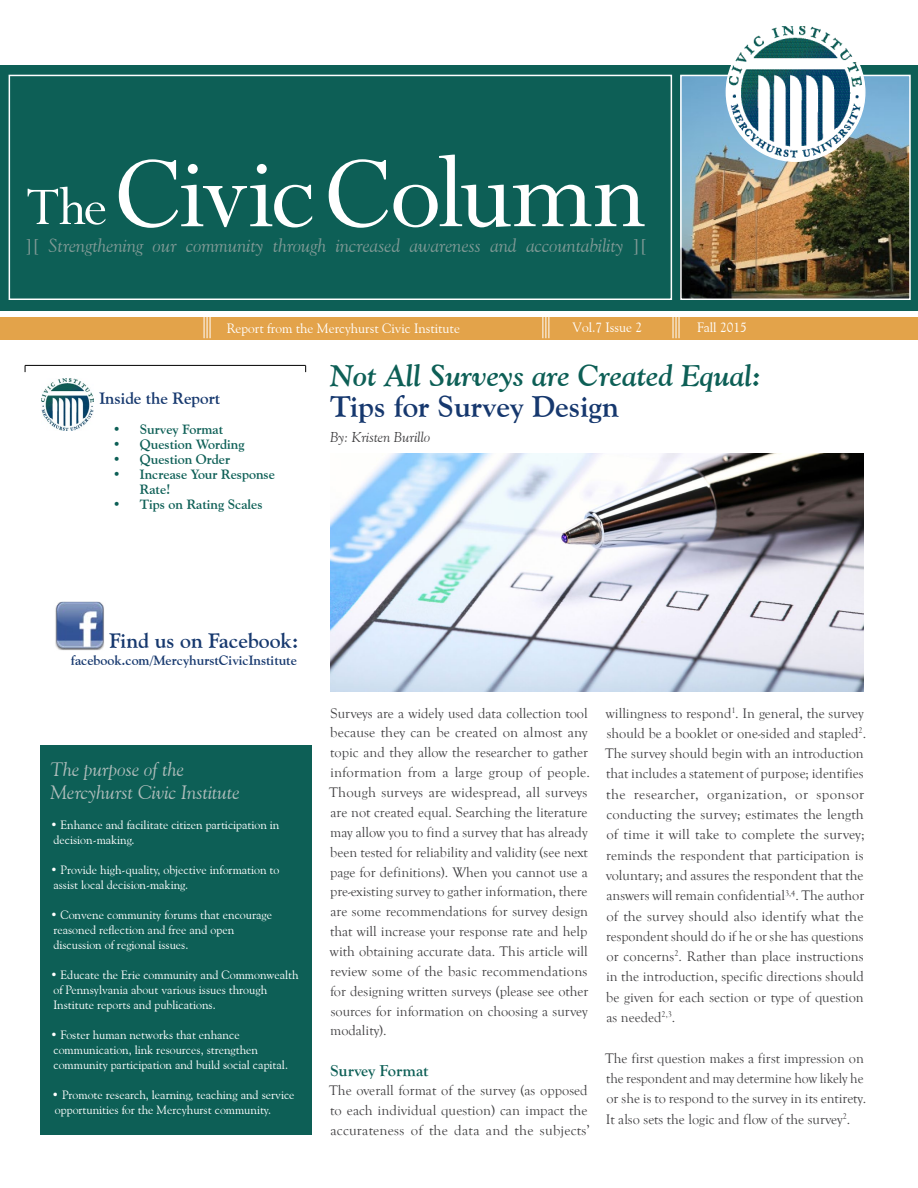
<style>
.page{position:relative;width:918px;height:1188px;background:#fff}
.page>*{position:absolute;margin:0;border:0;box-sizing:border-box;transform-origin:0 0}
.t1{font:italic 700 30px "Goudy Old Style BT";color:#0d5f56}
.t2{font:700 30px "Goudy Old Style BT";color:#16386e}
.t3{font:700 21px "Goudy Old Style BT";color:#16386e}
.t4{font:italic 19.35px/23.1px "Goudy Old Style BT";color:#b1bebc}
.t5{font:italic 18.75px "Goudy Old Style BT";color:#819a96}
.t6{font:700 16.5px "Goudy Old Style BT";color:#16386e}
.t7{font:700 16.5px "Goudy Old Style T";color:#0d5f56}
.t8{font:14.25px/19.8px "Goudy Old Style T";color:#414042}
.t9{font:italic 14.25px "Goudy Old Style BT";color:#414042}
.t10{font:700 13.5px/15px "Goudy Old Style BT";color:#0d5f56}
.t11{font:13.5px "Goudy Old Style BT";color:#fff}
.t12{font:700 13.5px "Goudy Old Style BT";color:#16386e}
.t13{font:12px/15px "Goudy Old Style BT";color:#fff}
.s1{font-style:normal;font-size:18.3px}
</style>
<div class="page">
<div style="left:0;top:317px;width:918px;height:23px;background:#e3a34a"></div>
<svg style="left:543px;top:317px;width:7px;height:21px"></svg>
<svg style="left:673px;top:317px;width:7px;height:21px"></svg>
<svg style="left:204px;top:317px;width:7px;height:21px"></svg>
<div style="left:0;top:65px;width:918px;height:246px;background:#0d5f56"></div>
<div style="left:9px;top:75px;width:663px;height:225px;border:2px solid #fff"></div>
<img style="left:683px;top:78px;width:225px;height:219px">
<div style="left:680px;top:75px;width:231px;height:225px;border:2px solid #fff"></div>
<svg style="left:329px;top:155px;width:316px;height:73px"></svg>
<svg style="left:119px;top:159px;width:193px;height:69px"></svg>
<svg style="left:28px;top:187px;width:77px;height:38px"></svg>
<div style="left:40px;top:746px;width:272px;height:389px;background:#0d5f56"></div>
<hr style="left:25px;top:365px;width:281px;height:1px;background:#000">
<img style="left:730px;top:26px;width:131px;height:132px">
<img style="left:41px;top:379px;width:52px;height:52px">
<img style="left:55px;top:601px;width:49px;height:49px">
<img style="left:330px;top:454px;width:534px;height:237px">
<h3 class="t5" style="left:26px;top:234px;width:622px"><span class="s1">][</span> Strengthening our community through increased awareness and accountability <span class="s1">][</span></h3>
<p class="t11" style="left:227px;top:320px;width:235px">Report from the Mercyhurst Civic Institute</p>
<p class="t11" style="left:572px;top:319px;width:71px">Vol.7 Issue 2</p>
<p class="t11" style="left:697px;top:319px;width:51px">Fall 2015</p>
<p class="t6" style="left:99px;top:388px;width:122px">Inside the Report</p>
<p class="t10" style="left:113px;top:422px;width:112px">• Survey Format</p>
<p class="t10" style="left:113px;top:437px;width:133px">• Question Wording</p>
<p class="t10" style="left:113px;top:452px;width:119px">• Question Order</p>
<p class="t10" style="left:140px;top:467px;width:136px;text-indent:-27px">• Increase Your Response<br>Rate!</p>
<p class="t10" style="left:113px;top:497px;width:151px">• Tips on Rating Scales</p>
<h1 class="t1" style="left:330px;top:357px;width:432px">Not All Surveys are Created Equal:</h1>
<h1 class="t2" style="left:330px;top:388px;width:290px">Tips for Survey Design</h1>
<p class="t9" style="left:330px;top:428px;width:102px">By: Kristen Burillo</p>
<h2 class="t3" style="left:109px;top:628px;width:190px">Find us on Facebook:</h2>
<p class="t12" style="left:71px;top:652px;width:227px">facebook.com/MercyhurstCivicInstitute</p>
<h3 class="t4" style="left:50px;top:757px;width:191px">The purpose of the<br>Mercyhurst Civic Institute</h3>
<p class="t13" style="left:50px;top:817px;width:231px">• Enhance and facilitate citizen participation in decision-making.</p>
<p class="t13" style="left:50px;top:862px;width:231px">• Provide high-quality, objective information to assist local decision-making.</p>
<p class="t13" style="left:50px;top:907px;width:223px">• Convene community forums that encourage reasoned reflection and free and open discussion of regional issues.</p>
<p class="t13" style="left:50px;top:967px;width:250px">• Educate the Erie community and Commonwealth of Pennsylvania about various issues through<br>Institute reports and publications.</p>
<p class="t13" style="left:50px;top:1027px;width:239px">• Foster human networks that enhance communication, link resources, strengthen community participation and build social capital.</p>
<p class="t13" style="left:52px;top:1087px;width:244px">• Promote research, learning, teaching and service opportunities for the Mercyhurst community.</p>
<p class="t8" style="left:329px;top:703px;width:263px">Surveys are a widely used data collection tool because they can be created on almost any topic and they allow the researcher to gather information from a large group of people.<br>Though surveys are widespread, all surveys are not created equal. Searching the literature may allow you to find a survey that has already been tested for reliability and validity (see next page for definitions). When you cannot use a pre-existing survey to gather information, there are some recommendations for survey design that will increase your response rate and help with obtaining accurate data. This article will review some of the basic recommendations for designing written surveys (please see other sources for information on choosing a survey modality).</p>
<p class="t7" style="left:331px;top:1061px;width:99px">Survey Format</p>
<p class="t8" style="left:329px;top:1081px;width:262px">The overall format of the survey (as opposed to each individual question) can impact the accurateness of the data and the subjects’</p>
<p class="t8" style="left:605px;top:703px;width:262px;line-height:20.2px">willingness to respond<sup>1</sup>. In general, the survey should be a booklet or one-sided and stapled<sup>2</sup>.<br>The survey should begin with an introduction that includes a statement of purpose; identifies the researcher, organization, or sponsor conducting the survey; estimates the length of time it will take to complete the survey; reminds the respondent that participation is voluntary; and assures the respondent that the answers will remain confidential<sup>3,4</sup>. The author of the survey should also identify what the respondent should do if he or she has questions or concerns<sup>2</sup>. Rather than place instructions in the introduction, specific directions should be given for each section or type of question as needed<sup>2,3</sup>.</p>
<p class="t8" style="left:605px;top:1048px;width:262px;line-height:20.2px">The first question makes a first impression on the respondent and may determine how likely he or she is to respond to the survey in its entirety.<br>It also sets the logic and flow of the survey<sup>2</sup>.</p>
</div>
